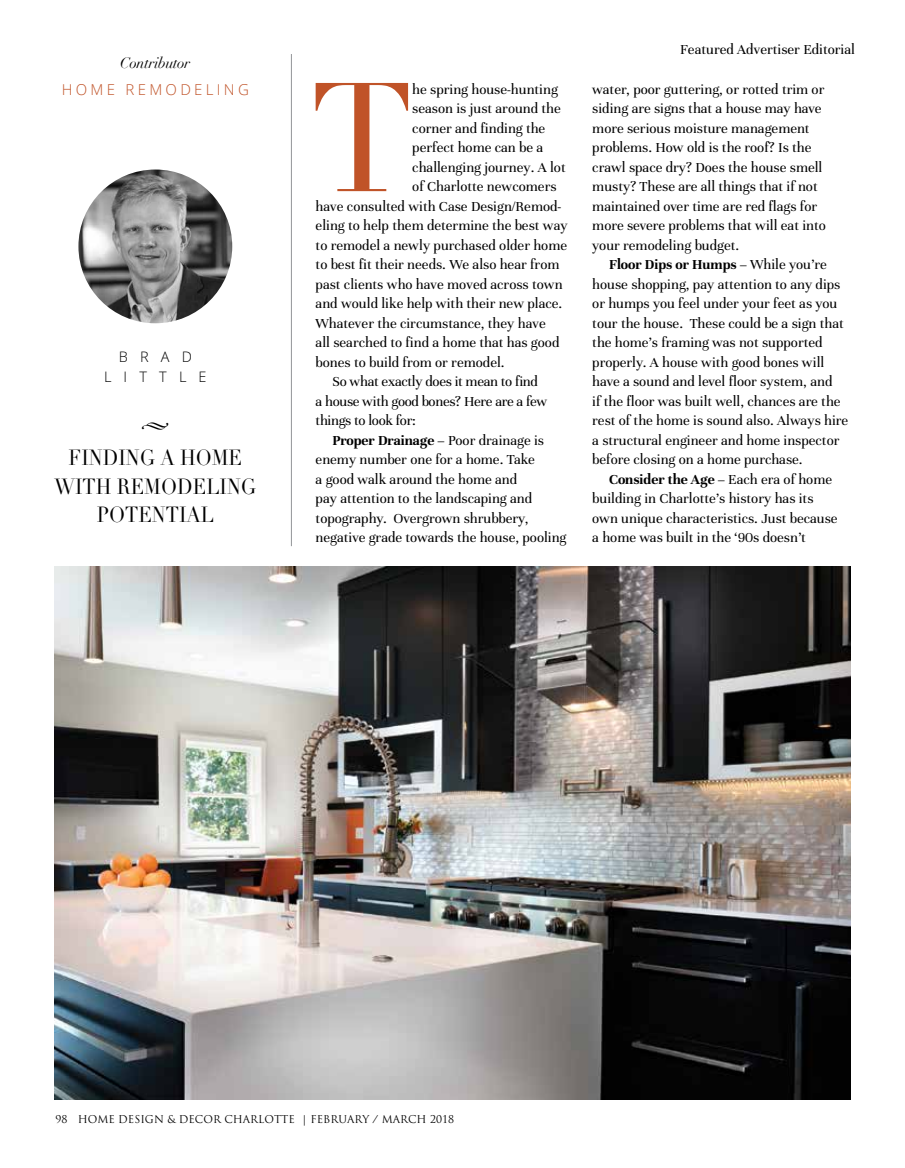
<style>
.page{position:relative;width:905px;height:1168px;background:#fff}
.page>*{position:absolute;margin:0;border:0;box-sizing:border-box;transform-origin:0 0}
.t1{font:151.95px "Didot";color:#c05328}
.t2{font:21.45px/28.5px "Didot";color:#000;scale:.9 1}
.t3{font:15px/19.5px "Unna";color:#000}
.t4{font:15px "Unna";letter-spacing:-.02em;color:#000}
.t5{font:700 15px "Unna";color:#000}
.t6{font:300 15px "Open Sans";letter-spacing:.22em;color:#c05328}
.t7{font:italic 15px "Didot";letter-spacing:-.02em;color:#000}
.t8{font:300 14.55px/20px "Open Sans";letter-spacing:.84em;color:#000;text-align:center}
.t9{font:10.5px "Trajan Pro";color:#000}
.s1{font-weight:400}
.s2{font-weight:700}
</style>
<div class="page">
<hr style="left:291px;top:54px;width:1px;height:492px;background:#939598">
<img style="left:78px;top:169px;width:154px;height:154px;border-radius:77px">
<img style="left:54px;top:566px;width:796px;height:534px">
<p class="t7" style="left:120px;top:54px;width:72px">Contributor</p>
<p class="t6" style="left:62px;top:79px;width:189px">HOME REMODEL ING</p>
<p class="t8" style="left:104px;top:346px;width:104px">BRAD<br>LITTL E</p>
<h2 class="t2" style="left:54px;top:444px;width:175px;text-indent:14px">FINDING A HOME<br>WITH REMO</h2>
<h2 class="t2" style="left:177px;top:473px;width:89px">DELING</h2>
<h2 class="t2" style="left:97px;top:501px;width:30px">POTE</h2>
<h2 class="t2" style="left:152px;top:501px;width:70px">NTIAL</h2>
<h1 class="t1" style="left:310px;top:47px;width:105px">T</h1>
<p class="t3" style="left:412px;top:79px;width:147px">he spring house-hunting</p>
<p class="t3" style="left:412px;top:99px;width:150px">season is just around the</p>
<p class="t3" style="left:412px;top:118px;width:135px">corner and finding the</p>
<p class="t3" style="left:412px;top:138px;width:132px">perfect home can be a</p>
<p class="t3" style="left:412px;top:157px;width:155px">challenging journey. A lot</p>
<p class="t3" style="left:412px;top:177px;width:146px">of Charlotte newcomers</p>
<p class="t3" style="left:315px;top:196px;width:247px">have consulted with Case Design/Remod-</p>
<p class="t3" style="left:315px;top:216px;width:254px">eling to help them determine the best way</p>
<p class="t3" style="left:315px;top:235px;width:253px">to remodel a newly purchased older home</p>
<p class="t3" style="left:315px;top:255px;width:245px">to best fit their needs. We also hear from</p>
<p class="t3" style="left:315px;top:274px;width:248px">past clients who have moved across town</p>
<p class="t3" style="left:315px;top:294px;width:248px">and would like help with their new place.</p>
<p class="t3" style="left:315px;top:313px;width:232px">Whatever the circumstance, they have</p>
<p class="t3" style="left:315px;top:333px;width:245px">all searched to find a home that has good</p>
<p class="t3" style="left:315px;top:352px;width:190px">bones to build from or remodel.</p>
<p class="t4" style="left:332px;top:373px;width:207px">So what exactly does it mean to find</p>
<p class="t4" style="left:315px;top:392px;width:233px">a house with good bones? Here are a few</p>
<p class="t4" style="left:315px;top:412px;width:102px">things to look for:</p>
<p class="t5" style="left:332px;top:431px;width:213px">Proper Drainage – <span class="s1">Poor drainage is</span></p>
<p class="t3" style="left:315px;top:450px;width:221px">enemy number one for a home. Take</p>
<p class="t3" style="left:315px;top:469px;width:203px">a good walk around the home and</p>
<p class="t3" style="left:315px;top:489px;width:218px">pay attention to the landscaping and</p>
<p class="t3" style="left:315px;top:508px;width:214px">topography. Overgrown shrubbery,</p>
<p class="t3" style="left:315px;top:528px;width:252px">negative grade towards the house, pooling</p>
<p class="t3" style="left:680px;top:39px;width:176px">Featured Advertiser Editorial</p>
<p class="t3" style="left:592px;top:79px;width:235px">water, poor guttering, or rotted trim or siding are signs that a house may have more serious moisture management problems. How old is the roof? Is the crawl space dry? Does the house smell musty? These are all things that if not maintained over time are red flags for more severe problems that will eat into your remodeling budget.</p>
<p class="t3" style="left:592px;top:255px;width:257px;text-indent:17px"><span class="s2">Floor Dips or Humps –</span> While you’re house shopping, pay attention to any dips or humps you feel under your feet as you tour the house. These could be a sign that the home’s framing was not supported properly. A house with good bones will have a sound and level floor system, and<br>if the floor was built well, chances are the rest of the home is sound also. Always hire a structural engineer and home inspector before closing on a home purchase.</p>
<p class="t3" style="left:592px;top:469px;width:247px;text-indent:17px"><span class="s2">Consider the Age –</span> Each era of home building in Charlotte’s history has its own unique characteristics. Just because a home was built in the ‘90s doesn’t</p>
<p class="t9" style="left:56px;top:1113px;width:400px">98 HOME DESIGN &amp; DECOR CHARLOTTE | FEBRUARY / MARCH 2018</p>
</div>
